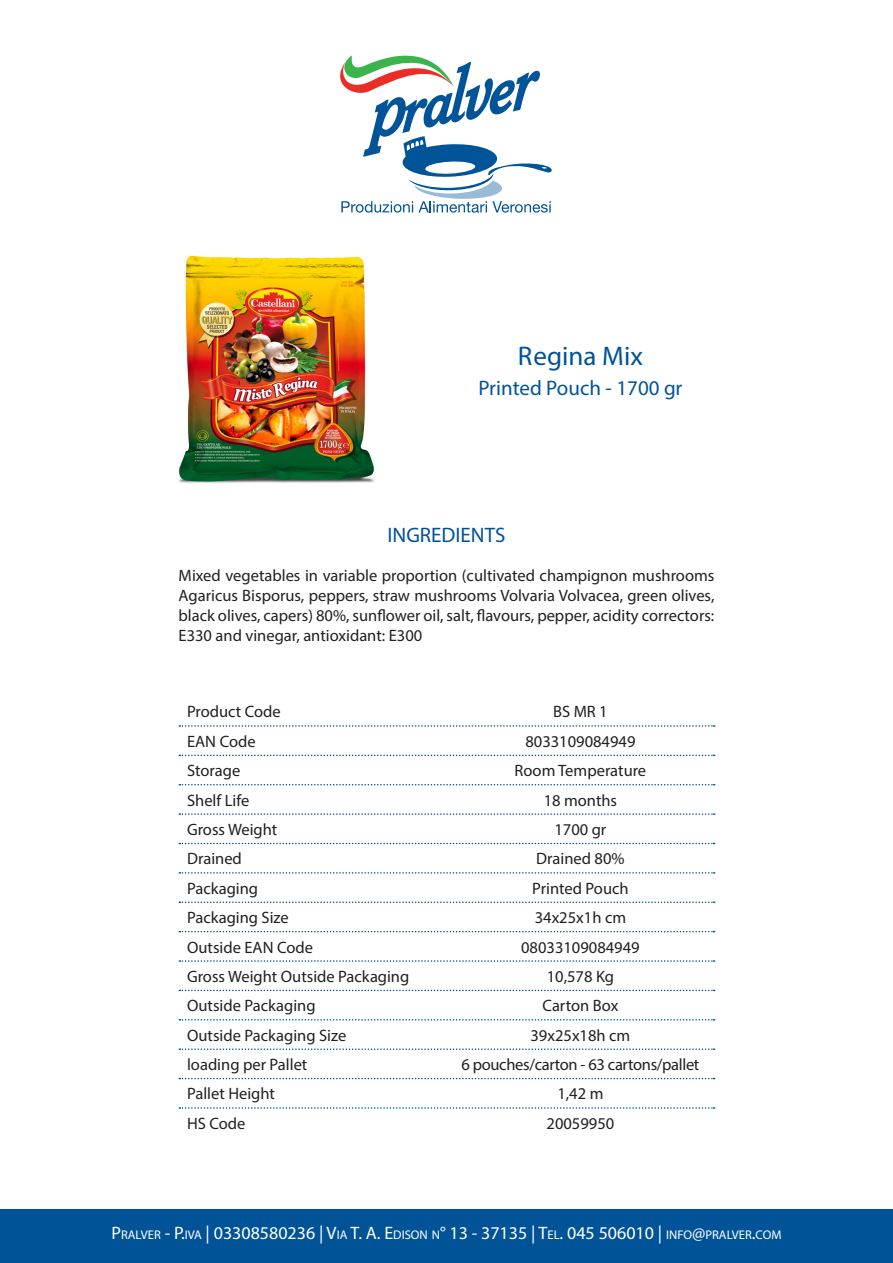
<style>
.page{position:relative;width:893px;height:1263px;background:#fff}
.page>*{position:absolute;margin:0;border:0;box-sizing:border-box;transform-origin:0 0}
.t1{font:27px "Myriad Pro";color:#015397}
.t2{font:21px "Myriad Pro";color:#015397}
.t3{font:18px "Myriad Pro";color:#fff}
.t4{font:16.5px/29.4px "Myriad Pro";color:#231f20}
.t5{font:16.5px "Myriad Pro";letter-spacing:-.02em;color:#231f20}
.s1{font-size:12.6px}
</style>
<div class="page">
<div style="left:0;top:1209px;width:893px;height:54px;background:#015397"></div>
<svg style="left:340px;top:55px;width:212px;height:158px"></svg>
<svg style="left:179px;top:725px;width:536px;height:2px"></svg>
<svg style="left:179px;top:754px;width:536px;height:2px"></svg>
<svg style="left:179px;top:784px;width:536px;height:1px"></svg>
<svg style="left:179px;top:813px;width:536px;height:2px"></svg>
<svg style="left:179px;top:843px;width:536px;height:1px"></svg>
<svg style="left:179px;top:872px;width:536px;height:2px"></svg>
<svg style="left:179px;top:901px;width:536px;height:2px"></svg>
<svg style="left:179px;top:931px;width:536px;height:1px"></svg>
<svg style="left:179px;top:960px;width:536px;height:2px"></svg>
<svg style="left:179px;top:990px;width:536px;height:1px"></svg>
<svg style="left:179px;top:1019px;width:536px;height:1px"></svg>
<svg style="left:179px;top:1048px;width:536px;height:2px"></svg>
<svg style="left:179px;top:1078px;width:536px;height:1px"></svg>
<svg style="left:179px;top:1107px;width:536px;height:2px"></svg>
<img style="left:179px;top:255px;width:196px;height:228px">
<p class="t1" style="left:518px;top:339px;width:127px">Regina Mix</p>
<p class="t2" style="left:478px;top:375px;width:206px">Printed Pouch - 1700 gr</p>
<p class="t2" style="left:388px;top:522px;width:119px">INGREDIENTS</p>
<p class="t4" style="left:179px;top:566px;width:537px;line-height:19.8px;text-align:justify">Mixed vegetables in variable proportion (cultivated champignon mushrooms Agaricus Bisporus, peppers, straw mushrooms Volvaria Volvacea, green olives, black olives, capers) 80%, sunflower oil, salt, flavours, pepper, acidity correctors:<br>E330 and vinegar, antioxidant: E300</p>
<p class="t4" style="left:187px;top:697px;width:224px">Product Code<br>EAN Code<br>Storage<br>Shelf Life<br>Gross Weight<br>Drained<br>Packaging<br>Packaging Size<br>Outside EAN Code<br>Gross Weight Outside Packaging<br>Outside Packaging<br>Outside Packaging Size<br>loading per Pallet<br>Pallet Height<br>HS Code</p>
<p class="t4" style="left:553px;top:697px;width:56px">BS MR 1</p>
<p class="t4" style="left:525px;top:726px;width:112px">8033109084949</p>
<p class="t4" style="left:515px;top:756px;width:133px">Room Temperature</p>
<p class="t4" style="left:544px;top:785px;width:75px">18 months</p>
<p class="t4" style="left:554px;top:814px;width:53px">1700 gr</p>
<p class="t4" style="left:536px;top:844px;width:90px">Drained 80%</p>
<p class="t4" style="left:532px;top:873px;width:98px">Printed Pouch</p>
<p class="t4" style="left:535px;top:903px;width:93px">34x25x1h cm</p>
<p class="t4" style="left:521px;top:932px;width:120px">08033109084949</p>
<p class="t4" style="left:547px;top:961px;width:69px">10,578 Kg</p>
<p class="t4" style="left:543px;top:991px;width:77px">Carton Box</p>
<p class="t4" style="left:530px;top:1020px;width:101px">39x25x18h cm</p>
<p class="t5" style="left:461px;top:1054px;width:239px">6 pouches/carton - 63 cartons/pallet</p>
<p class="t4" style="left:557px;top:1079px;width:48px">1,42 m</p>
<p class="t4" style="left:547px;top:1108px;width:69px">20059950</p>
<p class="t3" style="left:112px;top:1222px;width:671px">P<span class="s1">RALVER</span> - P.<span class="s1">IVA</span> | 03308580236 | V<span class="s1">IA</span> T. A. E <span class="s1">DISON N</span>° 13 - 37135 | T<span class="s1">EL</span>. 045 506010 | <span class="s1">INFO</span>@<span class="s1">PRALVER</span>.<span class="s1">COM</span></p>
</div>
